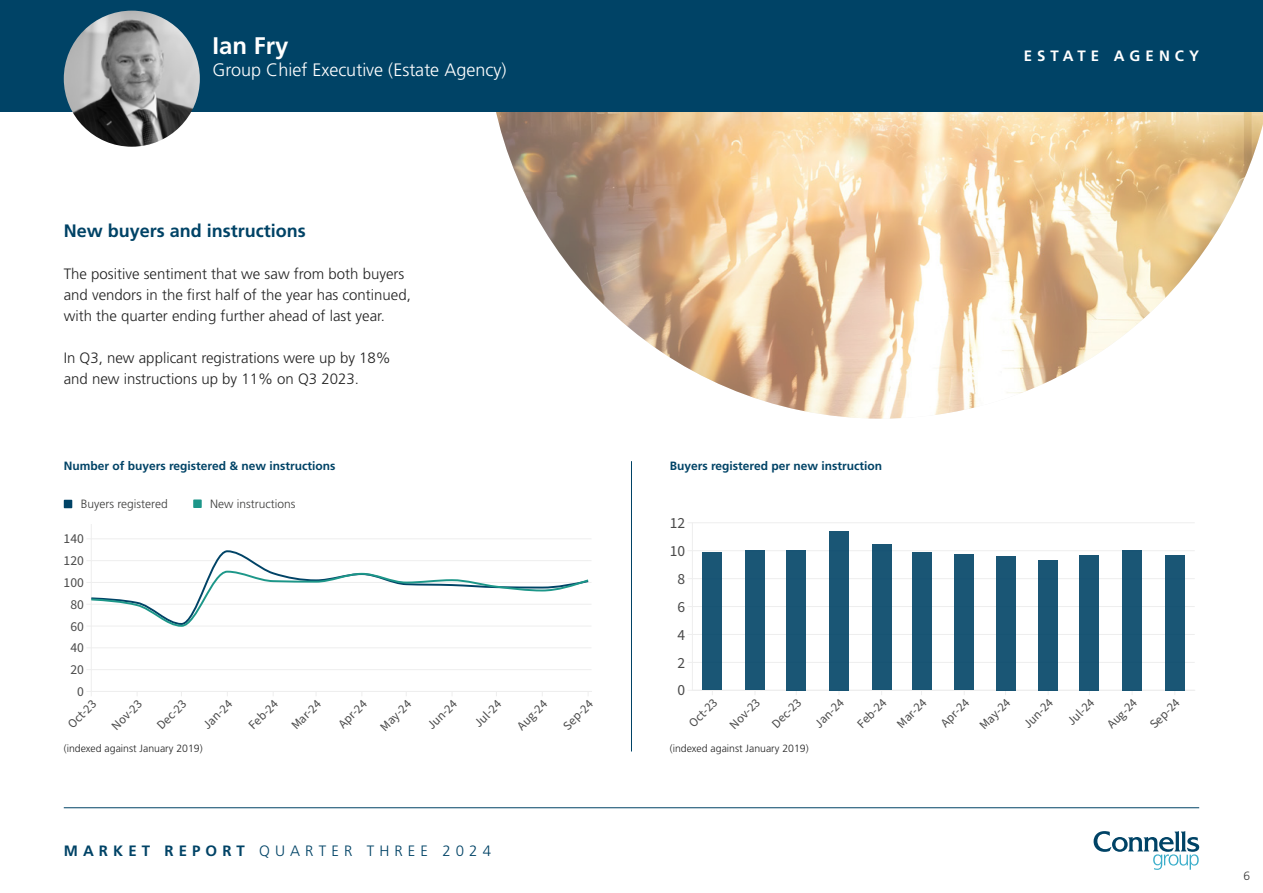
<style>
.page{position:relative;width:1263px;height:893px;background:#fff}
.page>*{position:absolute;margin:0;border:0;box-sizing:border-box;transform-origin:0 0}
.t1{font:700 24px "Frutiger LT Std";color:#fff}
.t2{font:300 18px "Frutiger LT Std";color:#fff}
.t3{font:700 18px "Frutiger LT Std";color:#004366}
.t4{font:15.45px/27.9px "Source Sans Pro";color:#4a4a4a;text-align:center}
.t5{font:300 15px/21px "Frutiger LT Std";color:#232323}
.t6{font:300 15px "Frutiger LT Std";letter-spacing:.34em;color:#004366}
.t7{font:700 15px "Frutiger LT Std";letter-spacing:.34em;color:#fff}
.t8{font:13.65px/21.8px "Source Sans Pro";color:#4a4a4a;text-align:center}
.t9{font:12.6px "Source Sans Pro";color:#4a4a4a}
.t10{font:700 12px "Frutiger LT Std";color:#004366}
.t11{font:300 12px "Frutiger LT Std";color:#3c3c3b}
.t12{font:300 10.5px "Frutiger LT Std";color:#232323}
.s1{font-weight:700}
</style>
<div class="page">
<svg style="left:1093px;top:831px;width:106px;height:39px"></svg>
<hr style="left:64px;top:807px;width:1135px;height:1px;background:#004366">
<img style="left:496px;top:112px;width:767px;height:307px">
<hr style="left:692px;top:662px;width:503px;height:1px;background:#eee">
<hr style="left:692px;top:634px;width:503px;height:1px;background:#eee">
<hr style="left:692px;top:606px;width:503px;height:1px;background:#eee">
<hr style="left:692px;top:578px;width:503px;height:1px;background:#eee">
<hr style="left:692px;top:550px;width:503px;height:1px;background:#eee">
<hr style="left:692px;top:522px;width:503px;height:1px;background:#eee">
<hr style="left:692px;top:690px;width:503px;height:1px;background:#eee">
<hr style="left:692px;top:523px;width:1px;height:167px;background:#eee">
<div style="left:702px;top:552px;width:20px;height:138px;background:#1a5675"></div>
<div style="left:745px;top:550px;width:20px;height:140px;background:#1a5675"></div>
<div style="left:786px;top:550px;width:20px;height:140px;background:#1a5675"></div>
<div style="left:829px;top:531px;width:20px;height:159px;background:#1a5675"></div>
<div style="left:872px;top:544px;width:20px;height:146px;background:#1a5675"></div>
<div style="left:911px;top:552px;width:20px;height:138px;background:#1a5675"></div>
<div style="left:954px;top:554px;width:20px;height:136px;background:#1a5675"></div>
<div style="left:995px;top:556px;width:20px;height:134px;background:#1a5675"></div>
<div style="left:1038px;top:560px;width:20px;height:130px;background:#1a5675"></div>
<div style="left:1079px;top:555px;width:20px;height:135px;background:#1a5675"></div>
<div style="left:1122px;top:550px;width:20px;height:140px;background:#1a5675"></div>
<div style="left:1165px;top:555px;width:20px;height:135px;background:#1a5675"></div>
<hr style="left:631px;top:461px;width:1px;height:290px;background:#004366">
<hr style="left:91px;top:669px;width:500px;height:1px;background:#eee">
<hr style="left:91px;top:647px;width:500px;height:1px;background:#eee">
<hr style="left:91px;top:626px;width:500px;height:1px;background:#eee">
<hr style="left:91px;top:604px;width:500px;height:1px;background:#eee">
<hr style="left:91px;top:582px;width:500px;height:1px;background:#eee">
<hr style="left:91px;top:560px;width:500px;height:1px;background:#eee">
<hr style="left:91px;top:538px;width:500px;height:1px;background:#eee">
<hr style="left:91px;top:691px;width:500px;height:1px;background:#eee">
<hr style="left:91px;top:524px;width:1px;height:167px;background:#eee">
<svg style="left:87px;top:550px;width:502px;height:77px"></svg>
<div style="left:64px;top:500px;width:8px;height:8px;background:#004366"></div>
<div style="left:193px;top:499px;width:9px;height:9px;background:#1d9689"></div>
<div style="left:0;top:0;width:1263px;height:112px;background:#004366"></div>
<img style="left:64px;top:11px;width:136px;height:136px;border-radius:68px">
<h1 class="t1" style="left:213px;top:32px;width:78px">Ian Fry</h1>
<p class="t2" style="left:213px;top:59px;width:295px">Group Chief Executive (Estate Agency)</p>
<p class="t7" style="left:1024px;top:47px;width:177px">ESTATE AGENCY</p>
<p class="t3" style="left:64px;top:220px;width:244px">New buyers and instructions</p>
<p class="t5" style="left:64px;top:264px;width:349px">The positive sentiment that we saw from both buyers and vendors in the first half of the year has continued, with the quarter ending further ahead of last year.</p>
<p class="t5" style="left:64px;top:348px;width:329px">In Q3, new applicant registrations were up by 18% and new instructions up by 11% on Q3 2023.</p>
<p class="t10" style="left:64px;top:459px;width:273px">Number of buyers registered &amp; new instructions</p>
<p class="t11" style="left:81px;top:498px;width:88px">Buyers registered</p>
<p class="t11" style="left:210px;top:497px;width:87px">New instructions</p>
<p class="t8" style="left:64px;top:528px;width:22px;text-align:left">140<br>120</p>
<p class="t8" style="left:64px;top:572px;width:22px">100<br>80<br>60<br>40<br>20</p>
<p class="t8" style="left:77px;top:681px;width:8px">0</p>
<p class="t9" style="left:64px;top:720px;width:36px;rotate:-45deg">Oct-23</p>
<p class="t9" style="left:108px;top:722px;width:39px;rotate:-45deg">Nov-23</p>
<p class="t9" style="left:153px;top:721px;width:38px;rotate:-45deg">Dec-23</p>
<p class="t9" style="left:199px;top:721px;width:37px;rotate:-45deg">Jan-24</p>
<p class="t9" style="left:245px;top:721px;width:37px;rotate:-45deg">Feb-24</p>
<p class="t9" style="left:287px;top:721px;width:38px;rotate:-45deg">Mar-24</p>
<p class="t9" style="left:334px;top:720px;width:36px;rotate:-45deg">Apr-24</p>
<p class="t9" style="left:376px;top:723px;width:40px;rotate:-45deg">May-24</p>
<p class="t9" style="left:423px;top:721px;width:38px;rotate:-45deg">Jun-24</p>
<p class="t9" style="left:470px;top:719px;width:34px;rotate:-45deg">Jul-24</p>
<p class="t9" style="left:513px;top:722px;width:38px;rotate:-45deg">Aug-24</p>
<p class="t9" style="left:559px;top:722px;width:38px;rotate:-45deg">Sep-24</p>
<p class="t10" style="left:670px;top:459px;width:214px">Buyers registered per new instruction</p>
<p class="t4" style="left:670px;top:509px;width:17px">12</p>
<p class="t4" style="left:670px;top:537px;width:17px">10<br>8<br>6<br>4<br>2</p>
<p class="t4" style="left:677px;top:677px;width:9px">0</p>
<p class="t9" style="left:685px;top:719px;width:36px;rotate:-45deg">Oct-23</p>
<p class="t9" style="left:726px;top:721px;width:39px;rotate:-45deg">Nov-23</p>
<p class="t9" style="left:768px;top:720px;width:37px;rotate:-45deg">Dec-23</p>
<p class="t9" style="left:811px;top:720px;width:37px;rotate:-45deg">Jan-24</p>
<p class="t9" style="left:853px;top:720px;width:37px;rotate:-45deg">Feb-24</p>
<p class="t9" style="left:893px;top:720px;width:38px;rotate:-45deg">Mar-24</p>
<p class="t9" style="left:937px;top:719px;width:36px;rotate:-45deg">Apr-24</p>
<p class="t9" style="left:976px;top:721px;width:39px;rotate:-45deg">May-24</p>
<p class="t9" style="left:1019px;top:720px;width:38px;rotate:-45deg">Jun-24</p>
<p class="t9" style="left:1063px;top:718px;width:34px;rotate:-45deg">Jul-24</p>
<p class="t9" style="left:1103px;top:720px;width:38px;rotate:-45deg">Aug-24</p>
<p class="t9" style="left:1146px;top:720px;width:38px;rotate:-45deg">Sep-24</p>
<p class="t12" style="left:64px;top:742px;width:140px">(indexed against January 2019)</p>
<p class="t12" style="left:670px;top:742px;width:140px">(indexed against January 2019)</p>
<p class="t6" style="left:64px;top:842px;width:429px"><span class="s1">MARKET REPORT</span> QUARTER THREE 2024</p>
<p class="t11" style="left:1243px;top:869px;width:8px">6</p>
</div>
